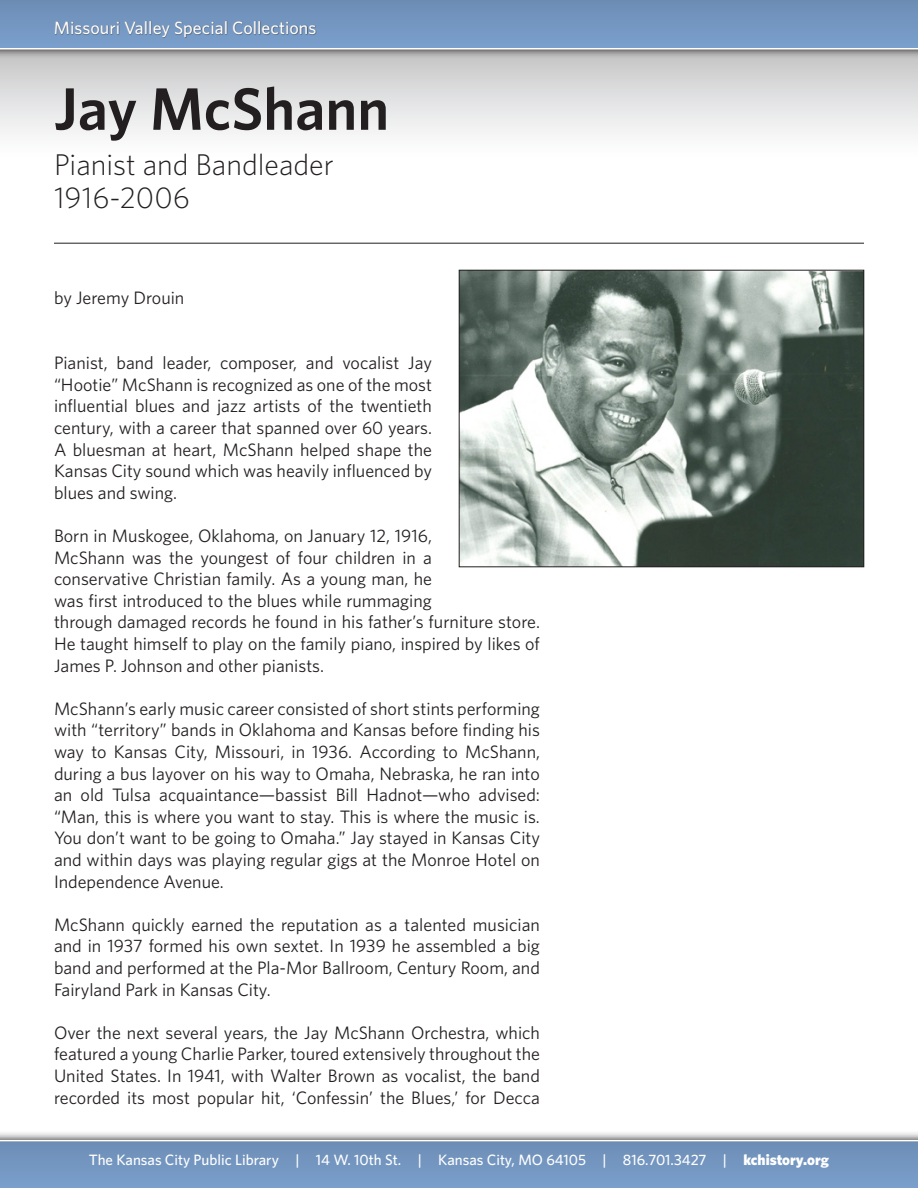
<style>
.page{position:relative;width:918px;height:1188px;background:#fff}
.page>*{position:absolute;margin:0;border:0;box-sizing:border-box;transform-origin:0 0}
.t1{font:600 60px "Whitney";color:#231f20}
.t2{font:300 30px "Whitney";color:#231f20}
.t3{font:18px/21.6px "Whitney";color:#231f20;text-align:justify}
.t4{font:500 18px "Whitney";color:#fff}
.t5{font:500 15px "Whitney";color:#fff}
.s1{font-weight:900}
</style>
<div class="page">
<div style="left:0;top:50px;width:918px;height:108px;background:linear-gradient(to bottom,#c5c5c6,#fff)"></div>
<div style="left:0;top:0;width:918px;height:60px;background:#231f20;opacity:.75"></div>
<div style="left:0;top:0;width:918px;height:48px;background:linear-gradient(to bottom,#6c8db4,#7b9fcc)"></div>
<div style="left:52px;top:16px;width:544px;height:42px;background:#231f20;opacity:.75"></div>
<div style="left:0;top:1130px;width:918px;height:58px;background:#231f20;opacity:.75"></div>
<svg style="left:0;top:1140px;width:918px;height:2px"></svg>
<div style="left:0;top:1142px;width:918px;height:46px;background:#7396c1"></div>
<hr style="left:54px;top:243px;width:810px;height:1px;background:#231f20">
<img style="left:461px;top:272px;width:401px;height:293px">
<div style="left:459px;top:270px;width:405px;height:297px;border:1px solid #231f20"></div>
<p class="t4" style="left:54px;top:17px;width:264px">Missouri Valley Special Collections</p>
<p class="t1" style="left:54px;top:73px;width:337px">Jay McShann</p>
<p class="t2" style="left:54px;top:147px;width:281px">Pianist and Bandleader</p>
<p class="t2" style="left:54px;top:180px;width:137px">1916-2006</p>
<p class="t3" style="left:54px;top:287px;width:132px">by Jeremy Drouin</p>
<p class="t3" style="left:54px;top:352px;width:380px">Pianist, band leader, composer, and vocalist Jay “Hootie” McShann is recognized as one of the most influential blues and jazz artists of the twentieth century, with a career that spanned over 60 years.<br>A bluesman at heart, McShann helped shape the Kansas City sound which was heavily influenced by blues and swing.</p>
<p class="t3" style="left:54px;top:525px;width:488px;text-align:left">Born in Muskogee, Oklahoma, on January 12, 1916,<br>McShann was the youngest of four children in a<br>conservative Christian family. As a young man, he<br>was first introduced to the blues while rummaging<br>through damaged records he found in his father’s furniture store.<br>He taught himself to play on the family piano, inspired by likes of James P. Johnson and other pianists.</p>
<p class="t3" style="left:54px;top:697px;width:488px">McShann’s early music career consisted of short stints performing with “territory” bands in Oklahoma and Kansas before finding his way to Kansas City, Missouri, in 1936. According to McShann, during a bus layover on his way to Omaha, Nebraska, he ran into an old Tulsa acquaintance—bassist Bill Hadnot—who advised: “Man, this is where you want to stay. This is where the music is.<br>You don’t want to be going to Omaha.” Jay stayed in Kansas City and within days was playing regular gigs at the Monroe Hotel on Independence Avenue.</p>
<p class="t3" style="left:54px;top:913px;width:488px">McShann quickly earned the reputation as a talented musician and in 1937 formed his own sextet. In 1939 he assembled a big band and performed at the Pla-Mor Ballroom, Century Room, and Fairyland Park in Kansas City.</p>
<p class="t3" style="left:54px;top:1021px;width:488px">Over the next several years, the Jay McShann Orchestra, which featured a young Charlie Parker, toured extensively throughout the United States. In 1941, with Walter Brown as vocalist, the band recorded its most popular hit, ‘Confessin’ the Blues,’ for Decca</p>
<p class="t5" style="left:89px;top:1151px;width:742px">The Kansas City Public Library | 14 W. 10th St. | Kansas City, MO 64105 | 816.701.3427 | <span class="s1">kchistory.org</span></p>
</div>
